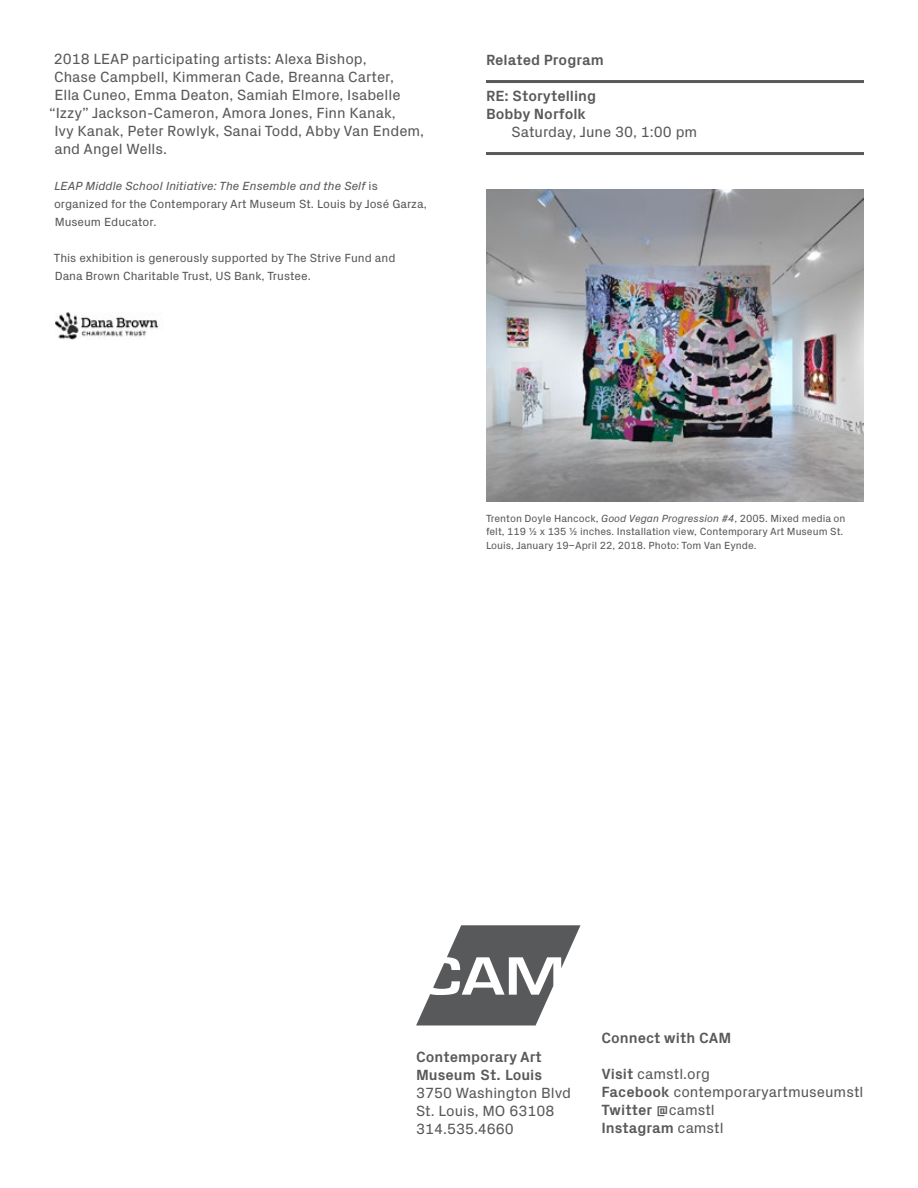
<style>
.page{position:relative;width:918px;height:1188px;background:#fff}
.page>*{position:absolute;margin:0;border:0;box-sizing:border-box;transform-origin:0 0}
.t1{font:15px/18px "Px Grotesk";color:#58595b}
.t2{font:700 15px/18px "Px Grotesk";color:#58595b}
.t3{font:12px/18px "Px Grotesk";color:#58595b}
.t4{font:10.5px/13.5px "Px Grotesk";color:#58595b}
.s1{font-style:italic}
.s2{font-weight:700}
</style>
<div class="page">
<hr style="left:486px;top:80px;width:378px;height:3px;background:#58595b">
<hr style="left:486px;top:152px;width:378px;height:3px;background:#58595b">
<svg style="left:416px;top:925px;width:165px;height:100px"></svg>
<img style="left:486px;top:189px;width:377px;height:312px">
<img style="left:55px;top:312px;width:104px;height:28px">
<p class="t1" style="left:54px;top:49px;width:315px">2018 LEAP participating artists: Alexa Bishop,</p>
<p class="t1" style="left:54px;top:67px;width:342px">Chase Campbell, Kimmeran Cade, Breanna Carter,</p>
<p class="t1" style="left:54px;top:85px;width:348px">Ella Cuneo, Emma Deaton, Samiah Elmore, Isabelle</p>
<p class="t1" style="left:49px;top:103px;width:348px">“Izzy” Jackson-Cameron, Amora Jones, Finn Kanak,</p>
<p class="t1" style="left:54px;top:121px;width:371px">Ivy Kanak, Peter Rowlyk, Sanai Todd, Abby Van Endem,</p>
<p class="t1" style="left:54px;top:139px;width:114px">and Angel Wells.</p>
<p class="t3" style="left:54px;top:176px;width:374px"><span class="s1">LEAP Middle School Initiative: The Ensemble and the Self</span> is organized for the Contemporary Art Museum St. Louis by José Garza,<br>Museum Educator.</p>
<p class="t3" style="left:54px;top:248px;width:343px">This exhibition is generously supported by The Strive Fund and<br>Dana Brown Charitable Trust, US Bank, Trustee.</p>
<p class="t2" style="left:486px;top:50px;width:119px">Related Program</p>
<p class="t2" style="left:486px;top:86px;width:112px">RE: Storytelling<br>Bobby Norfolk</p>
<p class="t1" style="left:512px;top:122px;width:187px">Saturday, June 30, 1:00 pm</p>
<p class="t4" style="left:486px;top:511px;width:361px">Trenton Doyle Hancock, <span class="s1">Good Vegan Progression #4</span>, 2005. Mixed media on felt, 119 ½ x 135 ½ inches. Installation view, Contemporary Art Museum St.<br>Louis, January 19–April 22, 2018. Photo: Tom Van Eynde.</p>
<p class="t2" style="left:416px;top:1047px;width:128px">Contemporary Art<br>Museum St. Louis</p>
<p class="t1" style="left:416px;top:1083px;width:157px">3750 Washington Blvd<br>St. Louis, MO 63108<br>314.535.4660</p>
<p class="t2" style="left:601px;top:1028px;width:131px">Connect with CAM</p>
<p class="t1" style="left:601px;top:1064px;width:263px"><span class="s2">Visit</span> camstl.org<br><span class="s2">Facebook</span> contemporaryartmuseumstl<br><span class="s2">Twitter</span> @camstl<br><span class="s2">Instagram</span> camstl</p>
</div>
